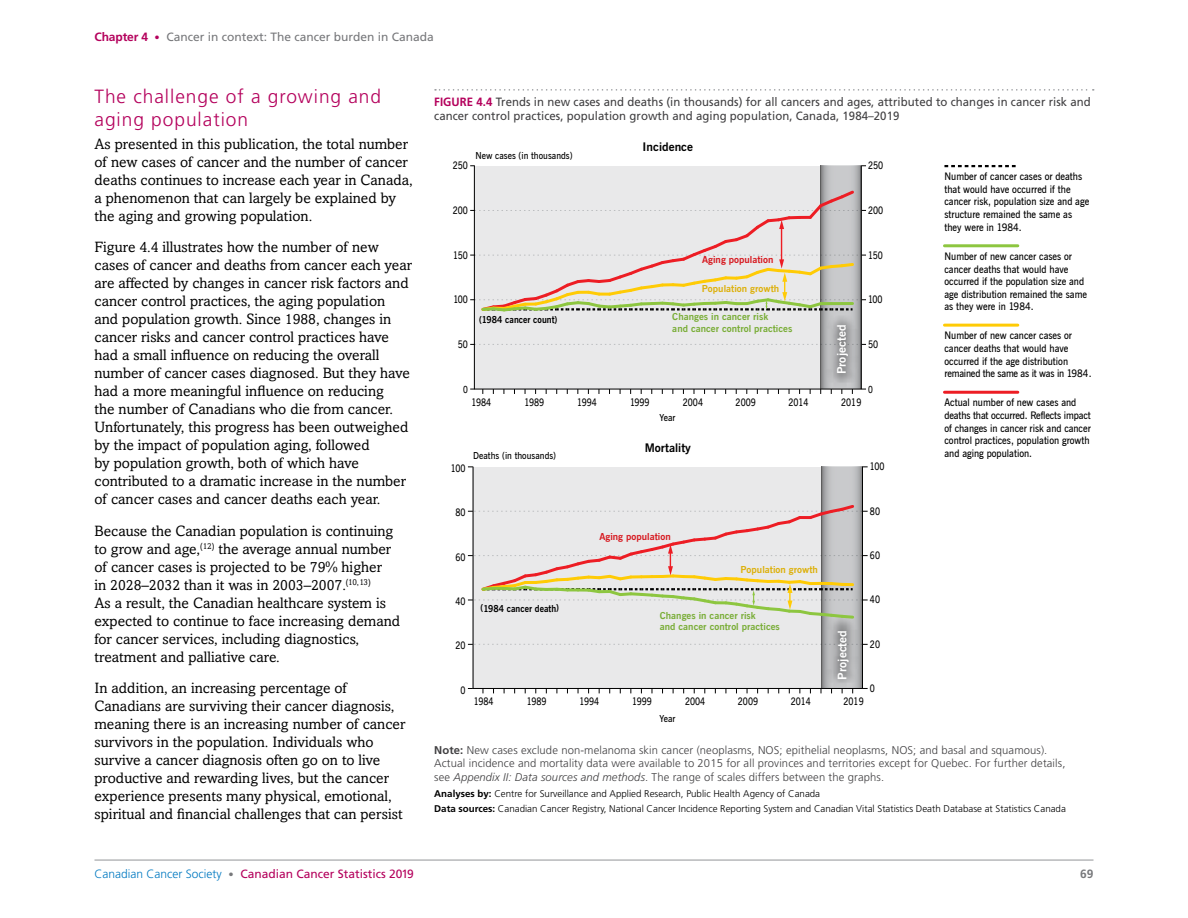
<style>
.page{position:relative;width:1188px;height:918px;background:#fff}
.page>*{position:absolute;margin:0;border:0;box-sizing:border-box;transform-origin:0 0}
.t1{font:300 19.2px/23px "Frutiger LT Std";letter-spacing:.05em;color:#b4015c}
.t2{font:15px/18px "Amasis MT Pro";color:#000}
.t3{font:12px/14.4px "Frutiger LT Std";letter-spacing:.005em;color:#414042;scale:.95 1}
.t4{font:12px "Frutiger LT Std";color:#b4015c}
.t5{font:12px "Frutiger LT Std";color:#77787b}
.t6{font:700 12px "News Gothic BT";letter-spacing:.005em;color:#fff}
.t7{font:700 12px "News Gothic BT";letter-spacing:.005em;color:#000}
.t8{font:700 12px "Frutiger LT Std";color:#77787b}
.t9{font:300 11.25px/13.5px "Frutiger LT Std";letter-spacing:.01em;color:#414042}
.t10{font:600 10.5px/12.6px "News Gothic BT";color:#000;scale:.9 1}
.t11{font:600 10.5px "News Gothic BT";color:#000;scale:.8 1}
.t12{font:600 9.9px "News Gothic BT";color:#000;scale:.8 1}
.t13{font:300 9.75px/14.4px "Frutiger LT Std";color:#000}
.t14{font:700 9.75px/11.7px "News Gothic BT";letter-spacing:.005em;color:#79ad37}
.t15{font:600 9.75px "News Gothic BT";letter-spacing:.005em;color:#000;scale:.9 1}
.t16{font:700 9.75px "News Gothic BT";letter-spacing:.005em;color:#000;scale:.9 1}
.t17{font:700 9.75px "News Gothic BT";letter-spacing:.005em;color:#ddb00a}
.t18{font:700 9.75px "News Gothic BT";letter-spacing:.005em;color:#d71920}
.s1{font-weight:700;color:#b4015c}
.s2{font-weight:300;font-size:10.5px;color:#b4015c}
.s3{font-weight:700}
.s4{font-style:italic}
.s5{font-weight:300;color:#0079c1}
.s6{font-weight:300;font-size:10.5px;color:#77787b}
</style>
<div class="page">
<hr style="left:94px;top:860px;width:1000px;height:1px;background:#939598">
<svg style="left:435px;top:89px;width:653px;height:2px"></svg>
<div style="left:473px;top:467px;width:389px;height:222px;background:#e9e9ea"></div>
<div style="left:475px;top:166px;width:386px;height:223px;background:#e9e9ea"></div>
<svg style="left:820px;top:166px;width:41px;height:44px"></svg>
<img style="left:820px;top:313px;width:46px;height:81px">
<svg style="left:821px;top:467px;width:41px;height:51px;background:#b8b9bb"></svg>
<img style="left:821px;top:615px;width:46px;height:79px">
<hr style="left:474px;top:166px;width:1px;height:223px;background:#000">
<svg style="left:470px;top:344px;width:391px;height:1px"></svg>
<hr style="left:861px;top:166px;width:1px;height:223px;background:#000">
<hr style="left:474px;top:389px;width:387px;height:1px;background:#000">
<hr style="left:473px;top:467px;width:1px;height:221px;background:#000">
<svg style="left:468px;top:644px;width:394px;height:1px"></svg>
<svg style="left:468px;top:511px;width:394px;height:1px"></svg>
<hr style="left:862px;top:467px;width:1px;height:221px;background:#000">
<svg style="left:785px;top:503px;width:71px;height:15px"></svg>
<hr style="left:473px;top:688px;width:390px;height:1px;background:#000">
<svg style="left:815px;top:188px;width:41px;height:22px"></svg>
<svg style="left:470px;top:210px;width:391px;height:103px"></svg>
<svg style="left:811px;top:615px;width:45px;height:5px"></svg>
<svg style="left:944px;top:165px;width:72px;height:2px"></svg>
<hr style="left:944px;top:244px;width:74px;height:3px;background:#8dc640">
<hr style="left:944px;top:324px;width:74px;height:3px;background:#ffcb05">
<hr style="left:944px;top:391px;width:74px;height:3px;background:#ed1d24">
<svg style="left:468px;top:518px;width:394px;height:97px"></svg>
<p class="t5" style="left:94px;top:30px;width:341px"><span class="s1">Chapter 4</span> <span class="s2">•</span> Cancer in context: The cancer burden in Canada</p>
<p class="t1" style="left:94px;top:86px;width:288px">The challenge of a growing and aging population</p>
<p class="t2" style="left:94px;top:135px;width:320px">As presented in this publication, the total number of new cases of cancer and the number of cancer deaths continues to increase each year in Canada, a phenomenon that can largely be explained by the aging and growing population.</p>
<p class="t2" style="left:94px;top:238px;width:319px">Figure 4.4 illustrates how the number of new cases of cancer and deaths from cancer each year are affected by changes in cancer risk factors and cancer control practices, the aging population and population growth. Since 1988, changes in cancer risks and cancer control practices have had a small influence on reducing the overall number of cancer cases diagnosed. But they have had a more meaningful influence on reducing<br>the number of Canadians who die from cancer.<br>Unfortunately, this progress has been outweighed by the impact of population aging, followed<br>by population growth, both of which have contributed to a dramatic increase in the number of cancer cases and cancer deaths each year.</p>
<p class="t2" style="left:94px;top:522px;width:307px">Because the Canadian population is continuing to grow and age,<sup>(12)</sup> the average annual number of cancer cases is projected to be 79% higher<br>in 2028–2032 than it was in 2003–2007.<sup>(10,13)<br></sup>As a result, the Canadian healthcare system is expected to continue to face increasing demand for cancer services, including diagnostics, treatment and palliative care.</p>
<p class="t2" style="left:95px;top:679px;width:312px">In addition, an increasing percentage of Canadians are surviving their cancer diagnosis, meaning there is an increasing number of cancer survivors in the population. Individuals who survive a cancer diagnosis often go on to live productive and rewarding lives, but the cancer experience presents many physical, emotional, spiritual and financial challenges that can persist</p>
<p class="t3" style="left:434px;top:94px;width:693px"><span class="s1">FIGURE 4.4</span> Trends in new cases and deaths (in thousands) for all cancers and ages, attributed to changes in cancer risk and cancer control practices, population growth and aging population, Canada, 1984–2019</p>
<p class="t15" style="left:476px;top:149px;width:109px">New cases (in thousands)</p>
<p class="t7" style="left:643px;top:140px;width:52px">Incidence</p>
<p class="t11" style="left:453px;top:159px;width:21px">250</p>
<p class="t11" style="left:868px;top:159px;width:21px">250</p>
<p class="t11" style="left:453px;top:204px;width:21px">200</p>
<p class="t11" style="left:868px;top:204px;width:21px">200</p>
<p class="t11" style="left:453px;top:249px;width:20px">150</p>
<p class="t18" style="left:702px;top:253px;width:73px">Aging population</p>
<p class="t11" style="left:868px;top:249px;width:20px">150</p>
<p class="t17" style="left:702px;top:282px;width:79px">Population growth</p>
<p class="t11" style="left:453px;top:293px;width:20px">100</p>
<p class="t11" style="left:868px;top:293px;width:20px">100</p>
<p class="t11" style="left:458px;top:338px;width:14px">50</p>
<p class="t16" style="left:479px;top:314px;width:89px">(1984 cancer count)</p>
<p class="t14" style="left:672px;top:311px;width:122px">Changes in cancer risk<br>and cancer control practices</p>
<p class="t6" style="left:834px;top:374px;width:51px;rotate:-90deg">Projected</p>
<p class="t11" style="left:868px;top:338px;width:14px">50</p>
<p class="t12" style="left:463px;top:383px;width:7px">0</p>
<p class="t12" style="left:868px;top:383px;width:7px">0</p>
<p class="t11" style="left:472px;top:396px;width:26px">1984</p>
<p class="t11" style="left:524px;top:396px;width:26px">1989</p>
<p class="t11" style="left:577px;top:396px;width:26px">1994</p>
<p class="t11" style="left:630px;top:396px;width:26px">1999</p>
<p class="t11" style="left:683px;top:396px;width:27px">2004</p>
<p class="t11" style="left:736px;top:396px;width:27px">2009</p>
<p class="t11" style="left:788px;top:396px;width:27px">2014</p>
<p class="t11" style="left:841px;top:396px;width:27px">2019</p>
<p class="t11" style="left:451px;top:462px;width:20px">100</p>
<p class="t15" style="left:473px;top:450px;width:94px">Deaths (in thousands)</p>
<p class="t15" style="left:659px;top:411px;width:19px">Year</p>
<p class="t7" style="left:645px;top:440px;width:48px">Mortality</p>
<p class="t11" style="left:870px;top:460px;width:20px">100</p>
<p class="t11" style="left:456px;top:506px;width:14px">80</p>
<p class="t11" style="left:870px;top:505px;width:14px">80</p>
<p class="t18" style="left:599px;top:531px;width:73px">Aging population</p>
<p class="t11" style="left:456px;top:550px;width:14px">60</p>
<p class="t11" style="left:870px;top:549px;width:14px">60</p>
<p class="t17" style="left:740px;top:564px;width:79px">Population growth</p>
<p class="t11" style="left:456px;top:595px;width:14px">40</p>
<p class="t11" style="left:456px;top:639px;width:14px">20</p>
<p class="t16" style="left:480px;top:602px;width:89px">(1984 cancer death)</p>
<p class="t14" style="left:660px;top:609px;width:122px">Changes in cancer risk<br>and cancer control practices</p>
<p class="t6" style="left:835px;top:680px;width:51px;rotate:-90deg">Projected</p>
<p class="t11" style="left:870px;top:593px;width:14px">40</p>
<p class="t11" style="left:870px;top:638px;width:14px">20</p>
<p class="t11" style="left:461px;top:684px;width:8px">0</p>
<p class="t11" style="left:870px;top:682px;width:8px">0</p>
<p class="t11" style="left:474px;top:695px;width:26px">1984</p>
<p class="t11" style="left:527px;top:695px;width:26px">1989</p>
<p class="t11" style="left:580px;top:695px;width:26px">1994</p>
<p class="t11" style="left:632px;top:695px;width:26px">1999</p>
<p class="t11" style="left:685px;top:695px;width:27px">2004</p>
<p class="t11" style="left:738px;top:695px;width:27px">2009</p>
<p class="t11" style="left:791px;top:695px;width:27px">2014</p>
<p class="t11" style="left:843px;top:695px;width:27px">2019</p>
<p class="t10" style="left:944px;top:170px;width:162px">Number of cancer cases or deaths that would have occurred if the cancer risk, population size and age structure remained the same as they were in 1984.</p>
<p class="t10" style="left:944px;top:250px;width:160px">Number of new cancer cases or cancer deaths that would have occurred if the population size and age distribution remained the same as they were in 1984.</p>
<p class="t10" style="left:944px;top:329px;width:165px">Number of new cancer cases or cancer deaths that would have occurred if the age distribution remained the same as it was in 1984.</p>
<p class="t10" style="left:944px;top:396px;width:164px">Actual number of new cases and deaths that occurred. Reflects impact of changes in cancer risk and cancer control practices, population growth and aging population.</p>
<p class="t15" style="left:659px;top:713px;width:19px">Year</p>
<p class="t9" style="left:434px;top:743px;width:633px"><span class="s3">Note:</span> New cases exclude non-melanoma skin cancer (neoplasms, NOS; epithelial neoplasms, NOS; and basal and squamous).<br>Actual incidence and mortality data were available to 2015 for all provinces and territories except for Quebec. For further details, see <span class="s4">Appendix II: Data sources and methods</span>. The range of scales differs between the graphs.</p>
<p class="t13" style="left:434px;top:787px;width:633px"><span class="s3">Analyses by:</span> Centre for Surveillance and Applied Research, Public Health Agency of Canada<br><span class="s3">Data sources:</span> Canadian Cancer Registry, National Cancer Incidence Reporting System and Canadian Vital Statistics Death Database at Statistics Canada</p>
<p class="t4" style="left:95px;top:867px;width:321px"><span class="s5">Canadian Cancer Society</span> <span class="s6">•</span> Canadian Cancer Statistics 2019</p>
<p class="t8" style="left:1080px;top:866px;width:15px">69</p>
</div>
